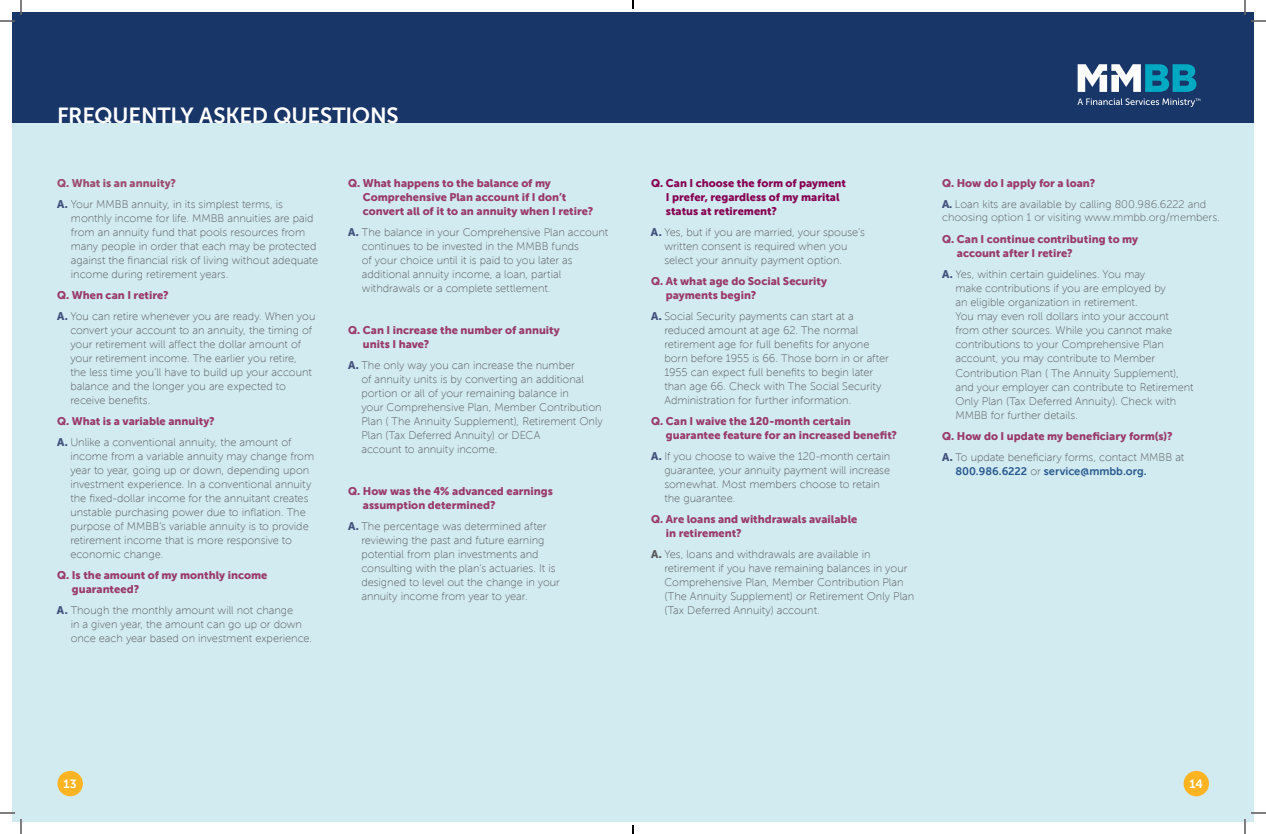
<style>
.page{position:relative;width:1266px;height:834px;background:#fff}
.page>*{position:absolute;margin:0;border:0;box-sizing:border-box;transform-origin:0 0}
.t1{font:22px "Museo Sans 700";letter-spacing:-.01em;color:#fff}
.t2{font:12px "Museo Sans 700";color:#fff}
.t3{font:11px/14px "Museo Sans 100";color:#57585a}
.t4{font:11px/14px "Museo Sans 900";color:#9a3a6a}
.t5{font:11px/14px "Museo Sans 900";color:#870151}
.t6{font:11px "Museo Sans 700";color:#29598e}
.t7{font:11px "Museo Sans 900";color:#9d4a6e}
.s1{font-family:"Museo Sans 900";color:#404f7b}
.s2{font-family:"Museo Sans 900"}
.s3{font-family:"Museo Sans 100";color:#57585a}
</style>
<div class="page">
<div style="left:12px;top:76px;width:1242px;height:746px;background:#d1ebf1"></div>
<div style="left:12px;top:12px;width:1242px;height:111px;background:#183667"></div>
<svg style="left:1078px;top:64px;width:118px;height:28px"></svg>
<svg style="left:1077px;top:98px;width:123px;height:9px"></svg>
<div style="left:1184px;top:771px;width:25px;height:25px;background:#fcb423;border-radius:50%"></div>
<div style="left:57px;top:771px;width:26px;height:25px;background:#fcb423;border-radius:50%"></div>
<svg style="left:0;top:0;width:22px;height:22px"></svg>
<svg style="left:0;top:812px;width:22px;height:22px"></svg>
<svg style="left:1244px;top:0;width:22px;height:22px"></svg>
<svg style="left:1244px;top:812px;width:22px;height:22px"></svg>
<svg style="left:632px;top:0;width:2px;height:9px"></svg>
<svg style="left:632px;top:825px;width:2px;height:9px"></svg>
<h1 class="t1" style="left:57px;top:103px;width:343px">FREQUENTLY ASKED QUESTIONS</h1>
<p class="t7" style="left:57px;top:177px;width:120px">Q. What is an annuity?</p>
<p class="t3" style="left:71px;top:198px;width:249px;text-indent:-14px"><span class="s1">A.</span> Your MMBB annuity, in its simplest terms, is monthly income for life. MMBB annuities are paid from an annuity fund that pools resources from many people in order that each may be protected against the financial risk of living without adequate income during retirement years.</p>
<p class="t4" style="left:57px;top:288px;width:113px">Q. When can I retire?</p>
<p class="t3" style="left:70px;top:310px;width:247px;text-indent:-13px"><span class="s1">A.</span> You can retire whenever you are ready. When you convert your account to an annuity, the timing of your retirement will affect the dollar amount of your retirement income. The earlier you retire, the less time you’ll have to build up your account balance and the longer you are expected to receive benefits.</p>
<p class="t4" style="left:57px;top:414px;width:159px">Q. What is a variable annuity?</p>
<p class="t3" style="left:70px;top:436px;width:245px;text-indent:-13px"><span class="s1">A.</span> Unlike a conventional annuity, the amount of income from a variable annuity may change from year to year, going up or down, depending upon investment experience. In a conventional annuity the fixed-dollar income for the annuitant creates unstable purchasing power due to inflation. The purpose of MMBB’s variable annuity is to provide retirement income that is more responsive to economic change.</p>
<p class="t4" style="left:72px;top:568px;width:197px;text-indent:-15px">Q. Is the amount of my monthly income guaranteed?</p>
<p class="t3" style="left:71px;top:604px;width:243px;text-indent:-14px"><span class="s1">A.</span> Though the monthly amount will not change<br>in a given year, the amount can go up or down once each year based on investment experience.</p>
<p class="t4" style="left:363px;top:176px;width:232px;text-indent:-15px">Q. What happens to the balance of my<br>Comprehensive Plan account if I don’t convert all of it to an annuity when I retire?</p>
<p class="t3" style="left:362px;top:226px;width:248px;text-indent:-14px"><span class="s1">A.</span> The balance in your Comprehensive Plan account continues to be invested in the MMBB funds<br>of your choice until it is paid to you later as additional annuity income, a loan, partial withdrawals or a complete settlement.</p>
<p class="t4" style="left:363px;top:323px;width:199px;text-indent:-15px">Q. Can I increase the number of annuity units I have?</p>
<p class="t3" style="left:361px;top:359px;width:243px;text-indent:-13px"><span class="s1">A.</span> The only way you can increase the number<br>of annuity units is by converting an additional portion or all of your remaining balance in<br>your Comprehensive Plan, Member Contribution Plan ( The Annuity Supplement), Retirement Only Plan (Tax Deferred Annuity) or DECA<br>account to annuity income.</p>
<p class="t4" style="left:363px;top:485px;width:192px;text-indent:-15px">Q. How was the 4% advanced earnings assumption determined?</p>
<p class="t3" style="left:361px;top:520px;width:200px;text-indent:-13px"><span class="s1">A.</span> The percentage was determined after reviewing the past and future earning potential from plan investments and consulting with the plan’s actuaries. It is designed to level out the change in your annuity income from year to year.</p>
<p class="t5" style="left:666px;top:177px;width:182px;text-indent:-15px">Q. Can I choose the form of payment<br>I prefer, regardless of my marital status at retirement?</p>
<p class="t3" style="left:664px;top:226px;width:202px;text-indent:-13px"><span class="s1">A.</span> Yes, but if you are married, your spouse’s written consent is required when you select your annuity payment option.</p>
<p class="t4" style="left:666px;top:275px;width:163px;text-indent:-15px">Q. At what age do Social Security payments begin?</p>
<p class="t3" style="left:664px;top:310px;width:226px;text-indent:-13px"><span class="s1">A.</span> Social Security payments can start at a reduced amount at age 62. The normal retirement age for full benefits for anyone born before 1955 is 66. Those born in or after 1955 can expect full benefits to begin later than age 66. Check with The Social Security Administration for further information.</p>
<p class="t4" style="left:666px;top:415px;width:233px;text-indent:-15px">Q. Can I waive the 120-month certain guarantee feature for an increased benefit?</p>
<p class="t3" style="left:664px;top:450px;width:227px;text-indent:-13px"><span class="s1">A.</span> If you choose to waive the 120-month certain guarantee, your annuity payment will increase somewhat. Most members choose to retain the guarantee.</p>
<p class="t4" style="left:666px;top:513px;width:193px;text-indent:-15px">Q. Are loans and withdrawals available in retirement?</p>
<p class="t3" style="left:664px;top:548px;width:252px;text-indent:-13px"><span class="s2">A.</span> Yes, loans and withdrawals are available in retirement if you have remaining balances in your Comprehensive Plan, Member Contribution Plan (The Annuity Supplement) or Retirement Only Plan (Tax Deferred Annuity) account.</p>
<p class="t4" style="left:942px;top:177px;width:155px">Q. How do I apply for a loan?</p>
<p class="t3" style="left:942px;top:199px;width:279px;line-height:12.3px"><span class="s1">A.</span> Loan kits are available by calling 800.986.6222 and choosing option 1 or visiting www.mmbb.org/members.</p>
<p class="t4" style="left:957px;top:233px;width:183px;text-indent:-15px">Q. Can I continue contributing to my account after I retire?</p>
<p class="t3" style="left:955px;top:268px;width:240px;text-indent:-13px"><span class="s1">A.</span> Yes, within certain guidelines. You may<br>make contributions if you are employed by<br>an eligible organization in retirement.<br>You may even roll dollars into your account from other sources. While you cannot make contributions to your Comprehensive Plan account, you may contribute to Member Contribution Plan ( The Annuity Supplement), and your employer can contribute to Retirement Only Plan (Tax Deferred Annuity). Check with MMBB for further details.</p>
<p class="t4" style="left:942px;top:429px;width:232px">Q. How do I update my beneficiary form(s)?</p>
<p class="t3" style="left:942px;top:450px;width:244px"><span class="s1">A.</span> To update beneficiary forms, contact MMBB at</p>
<p class="t6" style="left:955px;top:465px;width:193px">800.986.6222 <span class="s3">or</span> service@mmbb.org.</p>
<p class="t2" style="left:64px;top:777px;width:15px">13</p>
<p class="t2" style="left:1189px;top:777px;width:15px">14</p>
</div>
